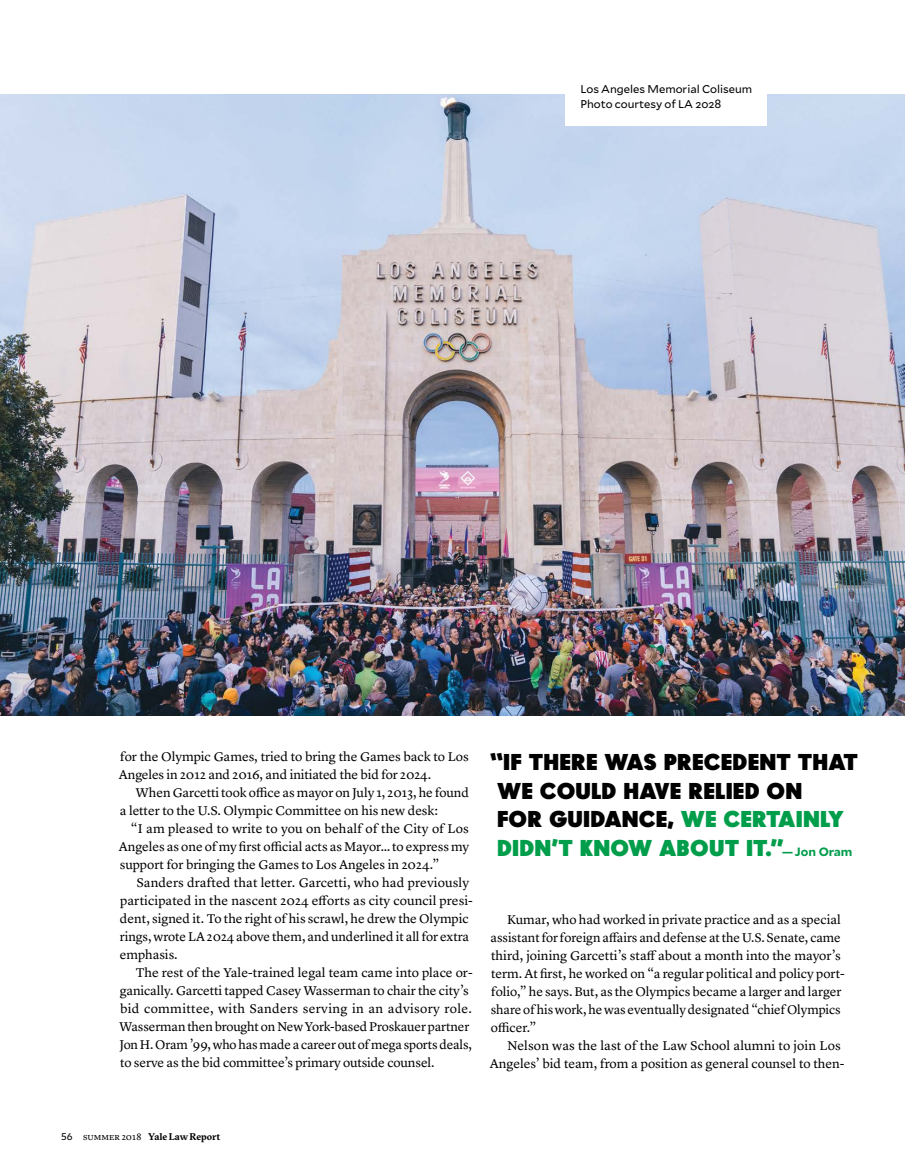
<style>
.page{position:relative;width:905px;height:1175px;background:#fff}
.page>*{position:absolute;margin:0;border:0;box-sizing:border-box;transform-origin:0 0}
.t1{font:25.5px/28.5px "Budmo Solid";letter-spacing:.01em;color:#000}
.t2{font:13.2px/18px "Lyon Text";color:#000}
.t3{font:11.25px/15px "Mallory";color:#000}
.t4{font:700 9.75px "GT Sectra Trial";color:#000}
.s1{color:#009d4b}
.s2{font-family:"Mallory";font-weight:700;font-size:12px;color:#009d4b}
.s3{font-family:"Mallory";font-weight:400}
.s4{font-family:"Lyon Text";font-weight:400;font-size:9.45px}
.s5{font-family:"Lyon Text";font-weight:400}
</style>
<div class="page">
<img style="left:0;top:95px;width:904px;height:621px">
<div style="left:565px;top:86px;width:202px;height:40px;background:#fff"></div>
<p class="t3" style="left:580px;top:81px;width:173px">Los Angeles Memorial Coliseum<br>Photo courtesy of LA 2028</p>
<p class="t2" style="left:119px;top:746px;width:351px">for the Olympic Games, tried to bring the Games back to Los<br>Angeles in 2012 and 2016, and initiated the bid for 2024.</p>
<p class="t2" style="left:120px;top:782px;width:351px;text-indent:16px">When Garcetti took office as mayor on July 1, 2013, he found a letter to the U.S. Olympic Committee on his new desk:</p>
<p class="t2" style="left:119px;top:818px;width:352px;text-align:justify;text-indent:12px">“I am pleased to write to you on behalf of the City of Los Angeles as one of my first official acts as Mayor… to express my support for bringing the Games to Los Angeles in 2024.”</p>
<p class="t2" style="left:120px;top:872px;width:354px;text-indent:17px">Sanders drafted that letter. Garcetti, who had previously participated in the nascent 2024 efforts as city council presi&shy;dent, signed it. To the right of his scrawl, he drew the Olympic rings, wrote LA 2024 above them, and underlined it all for extra emphasis.</p>
<p class="t2" style="left:119px;top:962px;width:354px;text-indent:16px">The rest of the Yale-trained legal team came into place or&shy;ganically. Garcetti tapped Casey Wasserman to chair the city’s bid committee, with Sanders serving in an advisory role.<br>Wasserman then brought on New York-based Proskauer partner Jon H. Oram ’99, who has made a career out of mega sports deals, to serve as the bid committee’s primary outside counsel.</p>
<h1 class="t1" style="left:490px;top:747px;width:369px">“IF THERE WAS PRECEDENT THAT<br>WE COULD HAVE RELIED ON<br>FOR GUIDANCE, <span class="s1">WE CERTAINLY<br>DIDN’T KNOW ABOUT IT.”</span><span class="s2">—Jon Oram</span></h1>
<p class="t2" style="left:490px;top:909px;width:355px;text-indent:17px">Kumar, who had worked in private practice and as a special assistant for foreign affairs and defense at the U.S. Senate, came third, joining Garcetti’s staff about a month into the mayor’s term. At first, he worked on “a regular political and policy port&shy;folio,” he says. But, as the Olympics became a larger and larger share of his work, he was eventually designated “chief Olympics officer.”</p>
<p class="t2" style="left:490px;top:1035px;width:356px;text-align:right">Nelson was the last of the Law School alumni to join Los<br>Angeles’ bid team, from a position as general counsel to then-</p>
<p class="t4" style="left:61px;top:1132px;width:161px"><span class="s3">56</span> <span class="s4">summer</span> <span class="s5">2018</span> Yale LawReport</p>
</div>
